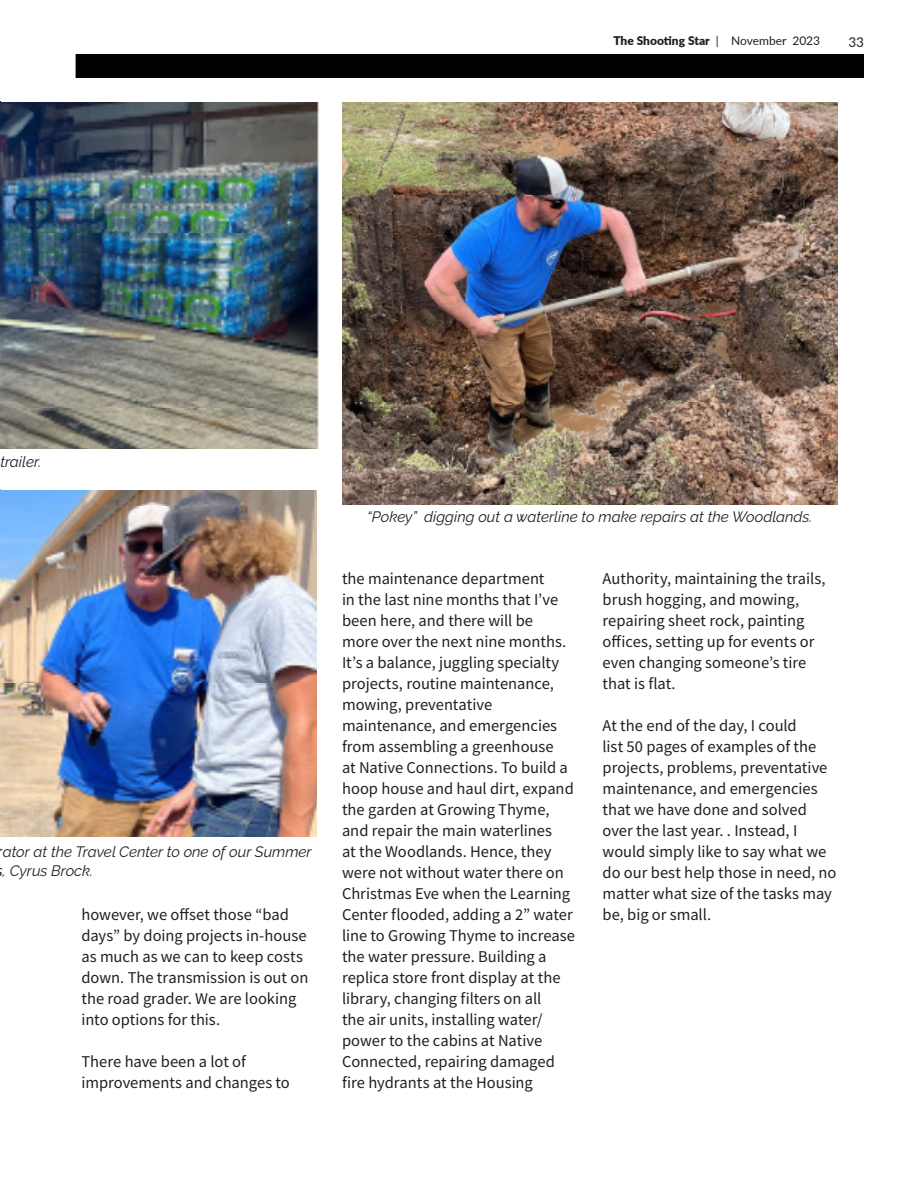
<style>
.page{position:relative;width:918px;height:1188px;background:#fff}
.page>*{position:absolute;margin:0;border:0;box-sizing:border-box;transform-origin:0 0}
.t1{font:16.5px/21px "Source Sans Pro";color:#231f20}
.t2{font:italic 15px/19.5px "Raleway";color:#231f20}
.t3{font:13.5px "Lato";color:#231f20}
.t4{font:900 12px "Lato";color:#231f20}
.s1{font-weight:400}
</style>
<div class="page">
<div style="left:76px;top:54px;width:788px;height:24px;background:#000"></div>
<img style="left:0;top:102px;width:318px;height:346px">
<img style="left:342px;top:102px;width:496px;height:403px">
<img style="left:0;top:490px;width:317px;height:347px">
<p class="t4" style="left:613px;top:32px;width:208px">The Shooting Star <span class="s1">| November 2023</span></p>
<p class="t3" style="left:848px;top:32px;width:17px">33</p>
<p class="t2" style="left:0;top:452px;width:42px">trailer.</p>
<p class="t2" style="left:3px;top:842px;width:311px;text-indent:-5px">rator at the Travel Center to one of our Summer , Cyrus Brock.</p>
<p class="t1" style="left:81px;top:904px;width:228px">however, we offset those “bad days” by doing projects in-house as much as we can to keep costs down. The transmission is out on the road grader. We are looking into options for this.</p>
<p class="t1" style="left:81px;top:1051px;width:210px">There have been a lot of improvements and changes to</p>
<p class="t2" style="left:367px;top:507px;width:447px">“Pokey” digging out a waterline to make repairs at the Woodlands.</p>
<p class="t1" style="left:342px;top:568px;width:235px">the maintenance department<br>in the last nine months that I’ve been here, and there will be<br>more over the next nine months.<br>It’s a balance, juggling specialty projects, routine maintenance, mowing, preventative maintenance, and emergencies from assembling a greenhouse<br>at Native Connections. To build a hoop house and haul dirt, expand the garden at Growing Thyme, and repair the main waterlines<br>at the Woodlands. Hence, they were not without water there on<br>Christmas Eve when the Learning<br>Center flooded, adding a 2” water line to Growing Thyme to increase the water pressure. Building a replica store front display at the library, changing filters on all<br>the air units, installing water/ power to the cabins at Native<br>Connected, repairing damaged fire hydrants at the Housing</p>
<p class="t1" style="left:603px;top:568px;width:225px">Authority, maintaining the trails, brush hogging, and mowing, repairing sheet rock, painting offices, setting up for events or even changing someone’s tire that is flat.</p>
<p class="t1" style="left:603px;top:715px;width:235px">At the end of the day, I could<br>list 50 pages of examples of the projects, problems, preventative maintenance, and emergencies that we have done and solved over the last year. . Instead, I would simply like to say what we do our best help those in need, no matter what size of the tasks may be, big or small.</p>
</div>
